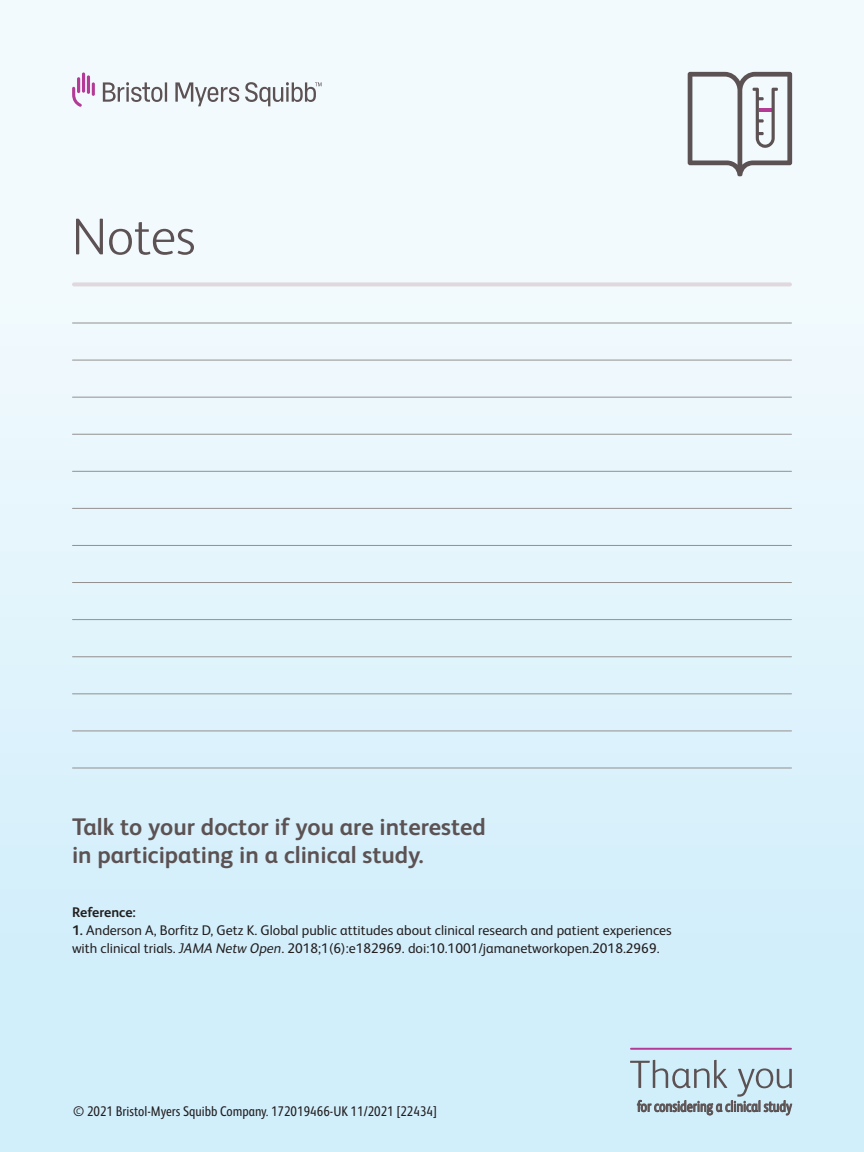
<style>
.page{position:relative;width:864px;height:1152px;background:#fff}
.page>*{position:absolute;margin:0;border:0;box-sizing:border-box;transform-origin:0 0}
.t1{font:300 52px "BMS Humanity";color:#5c5253}
.t2{font:700 24px/28px "BMS Humanity";color:#5c5253}
.t3{font:15.4px "BMS Humanity Nw";color:#5c5253;scale:.95 1}
.t4{font:14px/18px "BMS Humanity";color:#231f20}
.t5{font:14px "BMS Humanity Nw";color:#231f20}
.t6{font:700 14px "BMS Humanity";color:#231f20}
.s1{font-weight:700}
.s2{font-style:italic}
</style>
<div class="page">
<div style="left:0;top:0;width:864px;height:1152px;background:linear-gradient(to bottom,#f9fcfe,#cdecfa)"></div>
<svg style="left:74px;top:282px;width:716px;height:4px;background:#e1dbe0"></svg>
<hr style="left:72px;top:508px;width:720px;height:1px;background:#938f8f">
<hr style="left:72px;top:656px;width:720px;height:1px;background:#938f8f">
<hr style="left:72px;top:397px;width:720px;height:1px;background:#938f8f">
<hr style="left:72px;top:619px;width:720px;height:1px;background:#938f8f">
<hr style="left:72px;top:767px;width:720px;height:1px;background:#938f8f">
<hr style="left:72px;top:323px;width:720px;height:1px;background:#938f8f">
<hr style="left:72px;top:545px;width:720px;height:1px;background:#938f8f">
<hr style="left:72px;top:693px;width:720px;height:1px;background:#938f8f">
<hr style="left:72px;top:434px;width:720px;height:1px;background:#938f8f">
<hr style="left:72px;top:360px;width:720px;height:1px;background:#938f8f">
<hr style="left:72px;top:582px;width:720px;height:1px;background:#938f8f">
<hr style="left:72px;top:730px;width:720px;height:1px;background:#938f8f">
<hr style="left:72px;top:471px;width:720px;height:1px;background:#938f8f">
<svg style="left:688px;top:72px;width:104px;height:104px"></svg>
<hr style="left:631px;top:1048px;width:160px;height:2px;background:#b33b96">
<svg style="left:630px;top:1060px;width:162px;height:55px;background:#b7ccd6"></svg>
<svg style="left:72px;top:72px;width:23px;height:35px"></svg>
<svg style="left:103px;top:82px;width:219px;height:24px"></svg>
<h1 class="t1" style="left:72px;top:201px;width:125px">Notes</h1>
<h2 class="t2" style="left:72px;top:812px;width:415px">Talk to your doctor if you are interested in participating in a clinical study.</h2>
<p class="t6" style="left:72px;top:902px;width:65px">Reference:</p>
<p class="t4" style="left:72px;top:920px;width:601px"><span class="s1">1.</span> Anderson A, Borfitz D, Getz K. Global public attitudes about clinical research and patient experiences with clinical trials. <span class="s2">JAMA Netw Open</span>. 2018;1(6):e182969. doi:10.1001/jamanetworkopen.2018.2969.</p>
<p class="t5" style="left:73px;top:1101px;width:365px">© 2021 Bristol-Myers Squibb Company. 172019466-UK 11/2021 [22434]</p>
<p class="t3" style="left:637px;top:1095px;width:165px">for considering a clinical study</p>
</div>
